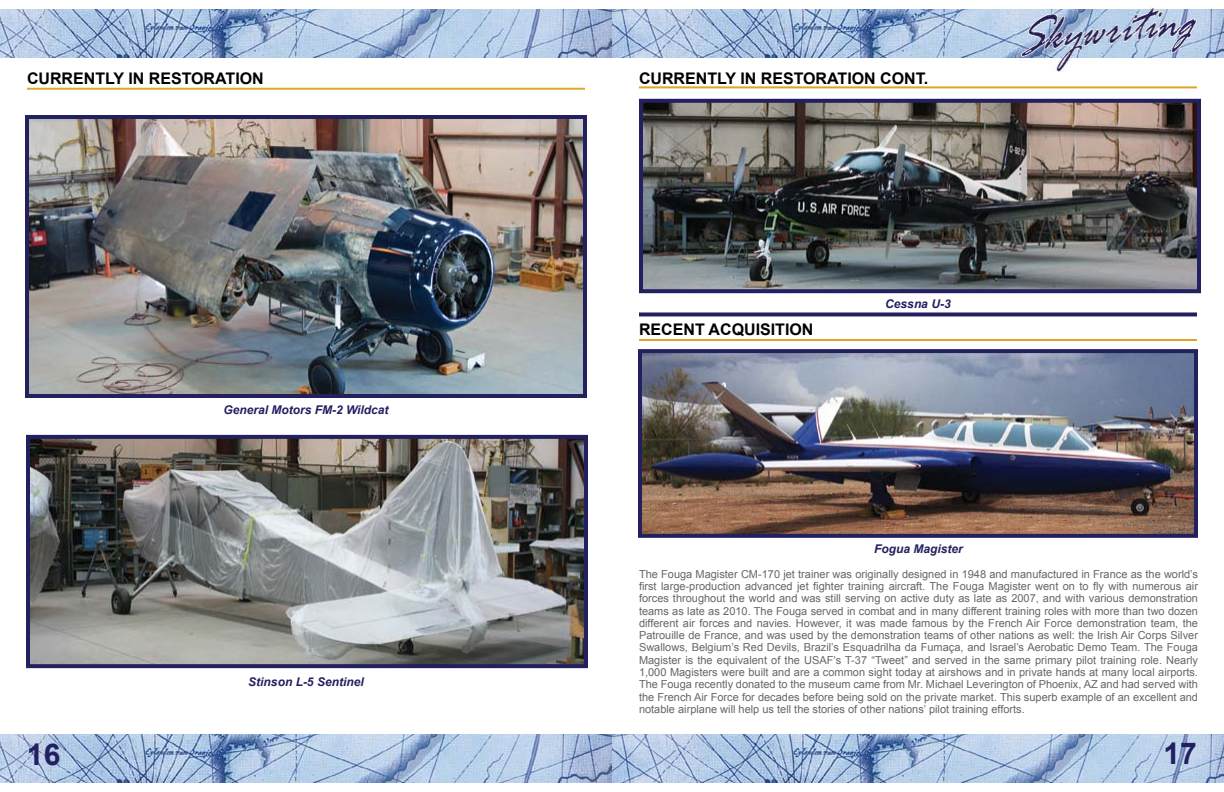
<style>
.page{position:relative;width:1224px;height:792px;background:#fff}
.page>*{position:absolute;margin:0;border:0;box-sizing:border-box;transform-origin:0 0}
.t1{font:700 30px "Arial";color:#22205f}
.t2{font:700 16px "Arial";color:#000}
.t3{font:italic 700 12px "Arial";color:#22205f}
.t4{font:11px/12.3px "Arial";color:#666;text-align:justify}
</style>
<div class="page">
<img style="left:612px;top:9px;width:612px;height:49px">
<img style="left:0;top:9px;width:612px;height:49px">
<img style="left:0;top:734px;width:1224px;height:49px">
<img style="left:1019px;top:6px;width:179px;height:66px">
<hr style="left:27px;top:88px;width:558px;height:2px;background:#dda52a">
<img style="left:31px;top:440px;width:552px;height:223px">
<div style="left:26px;top:435px;width:562px;height:233px;border:4px solid #22205f"></div>
<hr style="left:639px;top:339px;width:558px;height:2px;background:#dda52a">
<img style="left:643px;top:354px;width:550px;height:179px">
<div style="left:638px;top:349px;width:560px;height:189px;border:4px solid #22205f"></div>
<img style="left:30px;top:120px;width:552px;height:273px">
<div style="left:25px;top:115px;width:562px;height:283px;border:4px solid #22205f"></div>
<img style="left:644px;top:104px;width:552px;height:184px">
<div style="left:639px;top:99px;width:562px;height:194px;border:4px solid #22205f"></div>
<hr style="left:639px;top:86px;width:558px;height:2px;background:#dda52a">
<svg style="left:639px;top:312px;width:558px;height:4px;fill:#22205f"></svg>
<h2 class="t2" style="left:27px;top:68px;width:68px">CU RRENTLY</h2>
<h2 class="t2" style="left:128px;top:68px;width:134px">IN RESTORATION</h2>
<p class="t3" style="left:223px;top:402px;width:167px">General Motors FM-2 Wildcat</p>
<p class="t3" style="left:248px;top:673px;width:117px">Stinson L-5 Sentinel</p>
<h2 class="t2" style="left:639px;top:67px;width:68px">CU RRENTLY</h2>
<h2 class="t2" style="left:740px;top:67px;width:189px">IN RESTORATION CONT.</h2>
<h2 class="t2" style="left:639px;top:319px;width:174px">RECENT ACQUISITION</h2>
<p class="t3" style="left:885px;top:295px;width:67px">Cessna U-3</p>
<p class="t3" style="left:874px;top:541px;width:90px">Fogua Magister</p>
<p class="t4" style="left:639px;top:568px;width:561px">The Fouga Magister CM-170 jet trainer was originally designed in 1948 and manufactured in France as the world’s first large-production advanced jet fighter training aircraft. The Fouga Magister went on to fly with numerous air forces throughout the world and was still serving on active duty as late as 2007, and with various demonstration teams as late as 2010. The Fouga served in combat and in many different training roles with more than two dozen different air forces and navies. However, it was made famous by the French Air Force demonstration team, the Patrouille de France, and was used by the demonstration teams of other nations as well: the Irish Air Corps Silver Swallows, Belgium’s Red Devils, Brazil’s Esquadrilha da Fumaça, and Israel’s Aerobatic Demo Team. The Fouga Magister is the equivalent of the USAF’s T-37 “Tweet” and served in the same primary pilot training role. Nearly 1,000 Magisters were built and are a common sight today at airshows and in private hands at many local airports.<br>The Fouga recently donated to the museum came from Mr. Michael Leverington of Phoenix, AZ and had served with the French Air Force for decades before being sold on the private market. This superb example of an excellent and notable airplane will help us tell the stories of other nations’ pilot training efforts.</p>
<h1 class="t1" style="left:27px;top:734px;width:35px">16</h1>
<h1 class="t1" style="left:1164px;top:733px;width:35px">17</h1>
</div>
